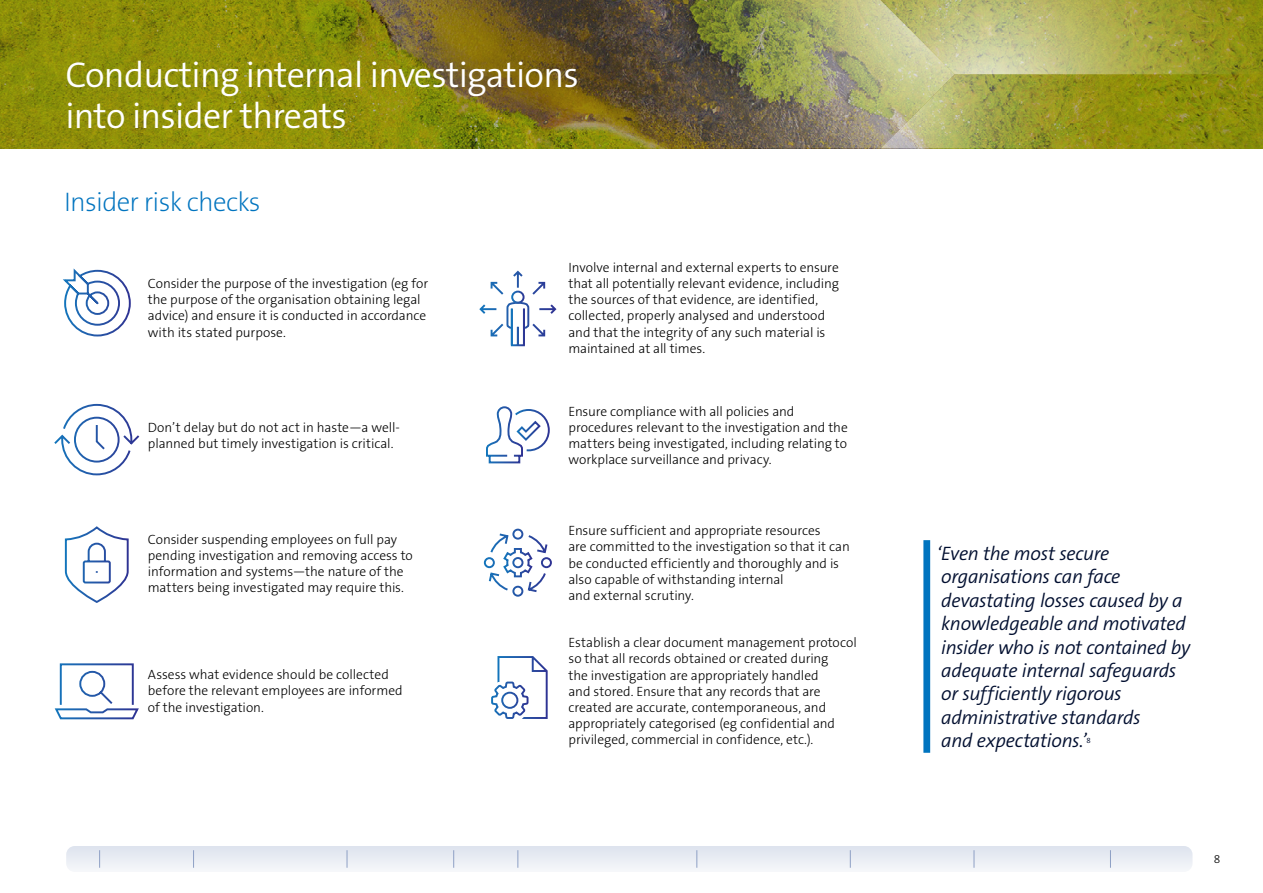
<style>
.page{position:relative;width:1263px;height:893px;background:#fff}
.page>*{position:absolute;margin:0;border:0;box-sizing:border-box;transform-origin:0 0}
.t1{font:300 36px/40.5px "The Sans B W4";letter-spacing:-.02em;color:#fff}
.t2{font:200 27px "The Sans B W2";letter-spacing:-.025em;color:#0074bf}
.t3{font:italic 300 19.5px/23.4px "The Sans B W4";letter-spacing:-.015em;color:#000e2f}
.t4{font:300 13.5px/16.2px "The Sans B W3";letter-spacing:-.005em;color:#000}
.t5{font:300 12px "The Sans B W3";color:#000}
.t6{font:300 7.8px "The Sans B W4";color:#000e2f}
</style>
<div class="page">
<svg style="left:0;top:0;width:423px;height:148px;background:#8c8c0b"></svg>
<img style="left:423px;top:0;width:457px;height:149px">
<img style="left:880px;top:0;width:383px;height:149px">
<div style="left:923px;top:540px;width:7px;height:213px;background:#0074bf"></div>
<svg style="left:491px;top:656px;width:57px;height:63px"></svg>
<svg style="left:54px;top:663px;width:85px;height:57px"></svg>
<svg style="left:486px;top:406px;width:64px;height:58px"></svg>
<svg style="left:54px;top:403px;width:86px;height:73px"></svg>
<svg style="left:479px;top:270px;width:78px;height:77px"></svg>
<svg style="left:64px;top:526px;width:65px;height:77px"></svg>
<svg style="left:483px;top:528px;width:69px;height:69px"></svg>
<svg style="left:63px;top:268px;width:68px;height:69px"></svg>
<svg style="left:66px;top:846px;width:1126px;height:24px"></svg>
<h1 class="t1" style="left:65px;top:55px;width:515px">Conducting internal investigations into insider threats</h1>
<h2 class="t2" style="left:64px;top:185px;width:198px">Insider risk checks</h2>
<p class="t4" style="left:148px;top:275px;width:282px">Consider the purpose of the investigation (eg for the purpose of the organisation obtaining legal advice) and ensure it is conducted in accordance with its stated purpose.</p>
<p class="t4" style="left:148px;top:419px;width:253px">Don’t delay but do not act in haste—a well&shy;planned but timely investigation is critical.</p>
<p class="t4" style="left:148px;top:531px;width:266px">Consider suspending employees on full pay pending investigation and removing access to information and systems—the nature of the matters being investigated may require this.</p>
<p class="t4" style="left:148px;top:667px;width:256px">Assess what evidence should be collected before the relevant employees are informed of the investigation.</p>
<p class="t4" style="left:568px;top:259px;width:272px">Involve internal and external experts to ensure that all potentially relevant evidence, including the sources of that evidence, are identified, collected, properly analysed and understood and that the integrity of any such material is maintained at all times.</p>
<p class="t4" style="left:568px;top:403px;width:281px">Ensure compliance with all policies and procedures relevant to the investigation and the matters being investigated, including relating to workplace surveillance and privacy.</p>
<p class="t4" style="left:568px;top:523px;width:283px">Ensure sufficient and appropriate resources<br>are committed to the investigation so that it can be conducted efficiently and thoroughly and is also capable of withstanding internal<br>and external scrutiny.</p>
<p class="t4" style="left:568px;top:634px;width:290px">Establish a clear document management protocol so that all records obtained or created during<br>the investigation are appropriately handled<br>and stored. Ensure that any records that are created are accurate, contemporaneous, and appropriately categorised (eg confidential and privileged, commercial in confidence, etc.).</p>
<p class="t3" style="left:937px;top:542px;width:255px">‘Even the most secure organisations can face devastating losses caused by a knowledgeable and motivated insider who is not contained by adequate internal safeguards or sufficiently rigorous administrative standards<br>and expectations.’</p>
<p class="t6" style="left:1086px;top:735px;width:6px">8</p>
<p class="t5" style="left:1214px;top:852px;width:8px">8</p>
</div>
